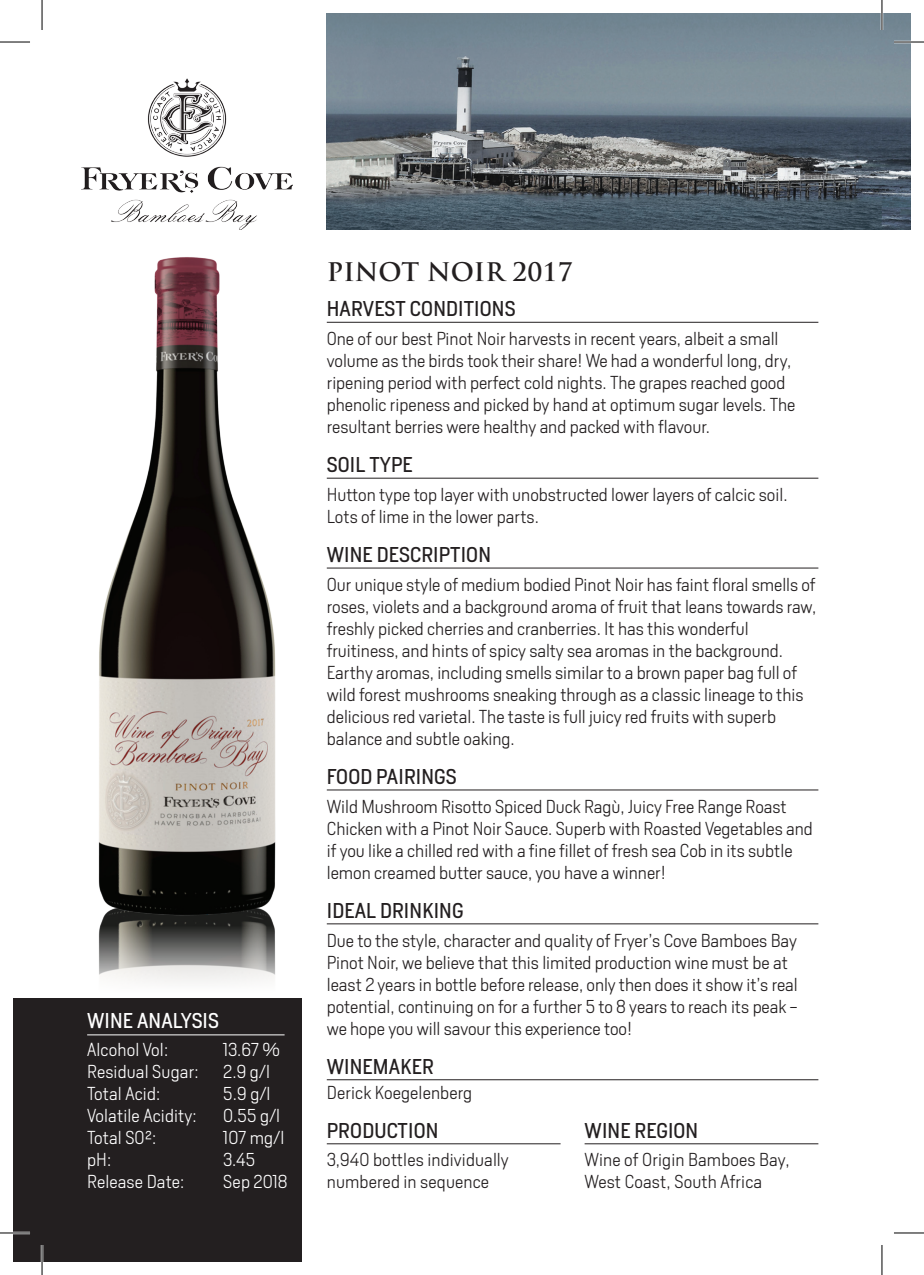
<style>
.page{position:relative;width:924px;height:1275px;background:#fff}
.page>*{position:absolute;margin:0;border:0;box-sizing:border-box;transform-origin:0 0}
.Vintage{font:700 25px "Trajan Pro";letter-spacing:.01em;color:#231f20}
.Subhead{font:20px "Heroun MH Sans";letter-spacing:.01em;color:#231f20}
.Bodycopy{font:20px "Heroun MH Sans";letter-spacing:.01em;color:#231f20}
.Bodycopy-2{font:20px "Heroun MH Sans";letter-spacing:.01em;color:#fff}
.Bodycopy-3{font:300 17.6px/22px "Heroun MH Sans";color:#231f20}
.Bodycopy-4{font:300 17.6px "Heroun MH Sans";letter-spacing:.01em;color:#fff}
</style>
<div class="page">
<img style="left:98px;top:922px;width:177px;height:60px">
<div style="left:14px;top:998px;width:288px;height:263px;background:#231f20"></div>
<hr style="left:326px;top:1143px;width:234px;height:1px;background:#231f20">
<hr style="left:584px;top:1143px;width:234px;height:1px;background:#231f20">
<hr style="left:87px;top:1034px;width:197px;height:1px;background:#fff">
<img style="left:98px;top:257px;width:178px;height:665px">
<img style="left:326px;top:14px;width:583px;height:215px">
<hr style="left:326px;top:322px;width:492px;height:1px;background:#231f20">
<hr style="left:326px;top:478px;width:492px;height:1px;background:#231f20">
<hr style="left:326px;top:568px;width:492px;height:1px;background:#231f20">
<hr style="left:326px;top:789px;width:492px;height:1px;background:#231f20">
<hr style="left:326px;top:923px;width:492px;height:1px;background:#231f20">
<hr style="left:326px;top:1079px;width:492px;height:1px;background:#231f20">
<img style="left:82px;top:78px;width:210px;height:151px">
<hr style="left:893px;top:41px;width:30px;height:2px;background:#fff">
<hr style="left:0;top:1231px;width:30px;height:3px;background:#fff">
<hr style="left:41px;top:1245px;width:2px;height:30px;background:#fff">
<hr style="left:880px;top:0;width:2px;height:30px;background:#fff">
<hr style="left:0;top:42px;width:30px;height:1px;background:#000">
<hr style="left:893px;top:42px;width:30px;height:1px;background:#000">
<hr style="left:0;top:1232px;width:30px;height:1px;background:#000">
<hr style="left:893px;top:1232px;width:30px;height:1px;background:#000">
<hr style="left:42px;top:0;width:1px;height:30px;background:#000">
<hr style="left:42px;top:1245px;width:1px;height:30px;background:#000">
<hr style="left:881px;top:0;width:1px;height:30px;background:#000">
<hr style="left:881px;top:1245px;width:1px;height:30px;background:#000">
<p class="Bodycopy-2" style="left:87px;top:1009px;width:133px">WINE ANALYSIS</p>
<p class="Bodycopy-4" style="left:87px;top:1039px;width:83px">Alcohol Vol:</p>
<p class="Bodycopy-4" style="left:223px;top:1039px;width:58px">13.67 %</p>
<p class="Bodycopy-4" style="left:87px;top:1061px;width:113px">Residual Sugar:</p>
<p class="Bodycopy-4" style="left:223px;top:1061px;width:48px">2.9 g/l</p>
<p class="Bodycopy-4" style="left:87px;top:1083px;width:75px">Total Acid:</p>
<p class="Bodycopy-4" style="left:223px;top:1083px;width:49px">5.9 g/l</p>
<p class="Bodycopy-4" style="left:87px;top:1105px;width:111px">Volatile Acidity:</p>
<p class="Bodycopy-4" style="left:223px;top:1105px;width:58px">0.55 g/l</p>
<p class="Bodycopy-4" style="left:87px;top:1127px;width:71px">Total SO²:</p>
<p class="Bodycopy-4" style="left:223px;top:1127px;width:63px">107 mg/l</p>
<p class="Bodycopy-4" style="left:87px;top:1149px;width:26px">pH:</p>
<p class="Bodycopy-4" style="left:223px;top:1149px;width:33px">3.45</p>
<p class="Bodycopy-4" style="left:87px;top:1171px;width:99px">Release Date:</p>
<p class="Bodycopy-4" style="left:223px;top:1171px;width:66px">Sep 2018</p>
<p class="Vintage" style="left:326px;top:256px;width:247px">PINOT NOIR 2017</p>
<p class="Subhead" style="left:326px;top:297px;width:190px">HARVEST CONDITIONS</p>
<p class="Bodycopy-3" style="left:326px;top:328px;width:470px">One of our best Pinot Noir harvests in recent years, albeit a small volume as the birds took their share! We had a wonderful long, dry, ripening period with perfect cold nights. The grapes reached good phenolic ripeness and picked by hand at optimum sugar levels. The resultant berries were healthy and packed with flavour.</p>
<p class="Subhead" style="left:326px;top:453px;width:87px">SOIL TYPE</p>
<p class="Bodycopy-3" style="left:326px;top:484px;width:462px">Hutton type top layer with unobstructed lower layers of calcic soil.<br>Lots of lime in the lower parts.</p>
<p class="Subhead" style="left:326px;top:543px;width:166px">WINE DESCRIPTION</p>
<p class="Bodycopy-3" style="left:326px;top:573px;width:491px">Our unique style of medium bodied Pinot Noir has faint floral smells of roses, violets and a background aroma of fruit that leans towards raw, freshly picked cherries and cranberries. It has this wonderful fruitiness, and hints of spicy salty sea aromas in the background.<br>Earthy aromas, including smells similar to a brown paper bag full of wild forest mushrooms sneaking through as a classic lineage to this delicious red varietal. The taste is full juicy red fruits with superb balance and subtle oaking.</p>
<p class="Subhead" style="left:326px;top:765px;width:131px">FOOD PAIRINGS</p>
<p class="Bodycopy-3" style="left:326px;top:795px;width:461px">Wild Mushroom Risotto Spiced Duck Ragù, Juicy Free Range Roast</p>
<p class="Bodycopy-3" style="left:326px;top:817px;width:487px">Chicken with a Pinot Noir Sauce. Superb with Roasted Vegetables and if you like a chilled red with a fine fillet of fresh sea Cob in its subtle lemon creamed butter sauce, you have a winner!</p>
<p class="Subhead" style="left:326px;top:898px;width:138px">IDEAL DRINKING</p>
<p class="Bodycopy-3" style="left:326px;top:929px;width:472px">Due to the style, character and quality of Fryer’s Cove Bamboes Bay Pinot Noir, we believe that this limited production wine must be at least 2 years in bottle before release, only then does it show it’s real potential, continuing on for a further 5 to 8 years to reach its peak - we hope you will savour this experience too!</p>
<p class="Subhead" style="left:326px;top:1054px;width:108px">WINEMAKER</p>
<p class="Bodycopy-3" style="left:326px;top:1081px;width:147px">Derick Koegelenberg</p>
<p class="Bodycopy" style="left:326px;top:1119px;width:113px">PRODUCTION</p>
<p class="Bodycopy-3" style="left:326px;top:1148px;width:183px">3,940 bottles individually numbered in sequence</p>
<p class="Bodycopy" style="left:584px;top:1119px;width:115px">WINE REGION</p>
<p class="Bodycopy-3" style="left:584px;top:1148px;width:206px">Wine of Origin Bamboes Bay,<br>West Coast, South Africa</p>
</div>
